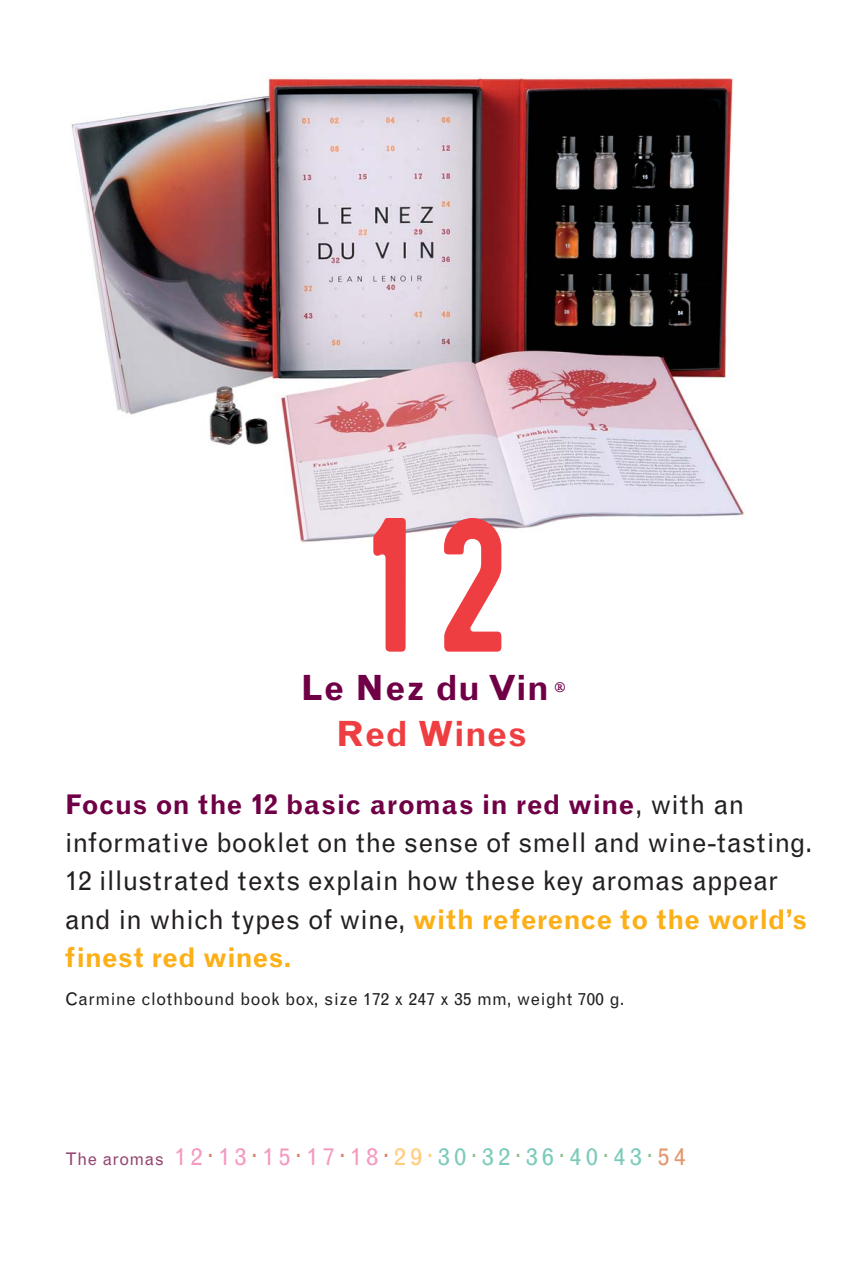
<style>
.page{position:relative;width:864px;height:1263px;background:#fff}
.page>*{position:absolute;margin:0;border:0;box-sizing:border-box;transform-origin:0 0}
.t1{font:167.1px "Barrcouleur";color:#ef3e42}
.t2{font:700 34.8px/45.3px "Grotesque";letter-spacing:-.005em;color:#700046;text-align:center}
.t3{font:27.15px/38.2px "Grotesque";letter-spacing:.01em;color:#231f20}
.t4{font:24.3px "Grotesque";letter-spacing:.19em;color:#f49ac1}
.t5{font:17.4px "Grotesque";letter-spacing:.025em;color:#231f20}
.s1{color:#ef3e42}
.s2{font-weight:700;color:#700046}
.s3{font-weight:700;color:#fcaf17}
.s4{font-size:17.4px;color:#934571}
.s5{color:#ffcc7a}
.s6{color:#7ccbba}
.s7{color:#e1986e}
</style>
<div class="page">
<img style="left:71px;top:77px;width:673px;height:466px">
<h1 class="t1" style="left:348px;top:496px;width:168px">12</h1>
<p class="t2" style="left:301px;top:668px;width:266px">Le Nez du Vin <sup>®<br></sup><span class="s1">Red Wines</span></p>
<p class="t3" style="left:65px;top:787px;width:749px"><span class="s2">Focus on the 12 basic aromas in red wine</span>, with an informative booklet on the sense of smell and wine-tasting.<br>12 illustrated texts explain how these key aromas appear and in which types of wine, <span class="s3">with reference to the world’s finest red wines.</span></p>
<p class="t5" style="left:65px;top:993px;width:561px">Carmine clothbound book box, size 172 x 247 x 35 mm, weight 700 g.</p>
<p class="t4" style="left:65px;top:1147px;width:622px"><span class="s4">The aromas</span> 12<sup>.</sup>13<sup>.</sup>15<sup>.</sup>17<sup>.</sup>18<sup>.</sup><span class="s5">29</span><sup>.</sup><span class="s6">30</span><sup>.</sup><span class="s6">32</span><sup>.</sup><span class="s6">36</span><sup>.</sup><span class="s6">40</span><sup>.</sup><span class="s6">43</span><sup>.</sup><span class="s7">54</span></p>
</div>
